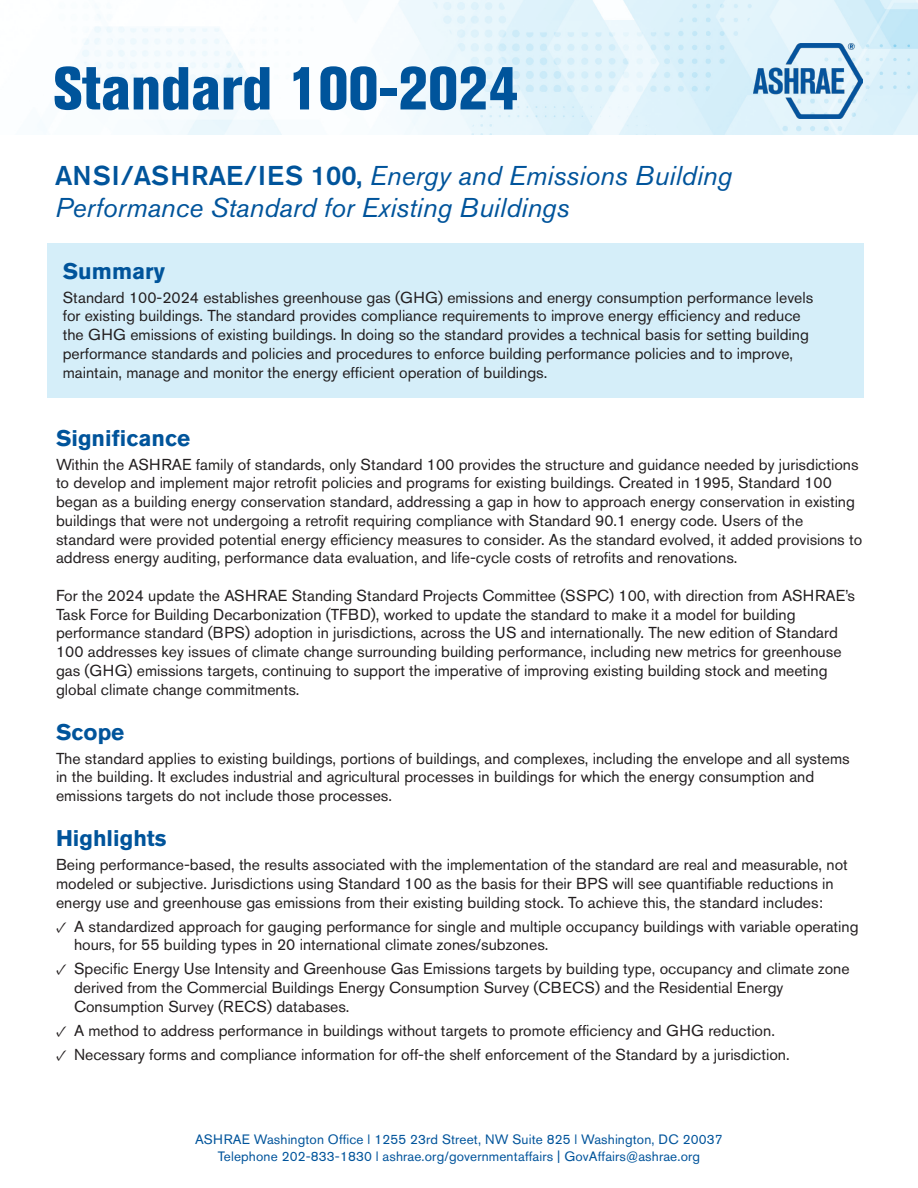
<style>
.page{position:relative;width:918px;height:1188px;background:#fff}
.page>*{position:absolute;margin:0;border:0;box-sizing:border-box;transform-origin:0 0}
.t1{font:800 condensed 60px "Akzidenz Grotesk BE";color:#00549b}
.t2{font:italic 27px/31.5px "Akzidenz Grotesk BE";color:#00549b}
.t3{font:700 22.5px "Akzidenz Grotesk BE";color:#00549b}
.t4{font:15.75px/18.8px "Akzidenz Grotesk BE";color:#231f20}
.t5{font:13.5px "Akzidenz Grotesk BE";letter-spacing:.01em;color:#00549b}
.s1{font-weight:500;font-style:normal}
.s2{font-family:"Minion Pro"}
</style>
<div class="page">
<img style="left:39px;top:0;width:879px;height:134px">
<div style="left:48px;top:243px;width:816px;height:154px;background:#d5eef9"></div>
<img style="left:754px;top:43px;width:108px;height:75px">
<p class="t1" style="left:53px;top:54px;width:466px">Standard 100-2024</p>
<p class="t2" style="left:55px;top:160px;width:679px"><span class="s1">ANSI/ASHRAE/IES 100,</span> Energy and Emissions Building<br>Performance Standard for Existing Buildings</p>
<p class="t3" style="left:63px;top:258px;width:104px">Summary</p>
<p class="t4" style="left:63px;top:288px;width:752px">Standard 100-2024 establishes greenhouse gas (GHG) emissions and energy consumption performance levels for existing buildings. The standard provides compliance requirements to improve energy efficiency and reduce the GHG emissions of existing buildings. In doing so the standard provides a technical basis for setting building performance standards and policies and procedures to enforce building performance policies and to improve, maintain, manage and monitor the energy efficient operation of buildings.</p>
<p class="t3" style="left:56px;top:425px;width:136px">Significance</p>
<p class="t4" style="left:56px;top:455px;width:808px">Within the ASHRAE family of standards, only Standard 100 provides the structure and guidance needed by jurisdictions to develop and implement major retrofit policies and programs for existing buildings. Created in 1995, Standard 100 began as a building energy conservation standard, addressing a gap in how to approach energy conservation in existing buildings that were not undergoing a retrofit requiring compliance with Standard 90.1 energy code. Users of the standard were provided potential energy efficiency measures to consider. As the standard evolved, it added provisions to address energy auditing, performance data evaluation, and life-cycle costs of retrofits and renovations.</p>
<p class="t4" style="left:56px;top:586px;width:801px">For the 2024 update the ASHRAE Standing Standard Projects Committee (SSPC) 100, with direction from ASHRAE’s Task Force for Building Decarbonization (TFBD), worked to update the standard to make it a model for building performance standard (BPS) adoption in jurisdictions, across the US and internationally. The new edition of Standard 100 addresses key issues of climate change surrounding building performance, including new metrics for greenhouse gas (GHG) emissions targets, continuing to support the imperative of improving existing building stock and meeting global climate change commitments.</p>
<p class="t3" style="left:56px;top:719px;width:70px">Scope</p>
<p class="t4" style="left:56px;top:749px;width:795px">The standard applies to existing buildings, portions of buildings, and complexes, including the envelope and all systems in the building. It excludes industrial and agricultural processes in buildings for which the energy consumption and emissions targets do not include those processes.</p>
<p class="t3" style="left:56px;top:825px;width:112px">Highlights</p>
<p class="t4" style="left:56px;top:855px;width:793px">Being performance-based, the results associated with the implementation of the standard are real and measurable, not modeled or subjective. Jurisdictions using Standard 100 as the basis for their BPS will see quantifiable reductions in energy use and greenhouse gas emissions from their existing building stock. To achieve this, the standard includes:</p>
<p class="t4" style="left:74px;top:917px;width:786px;text-indent:-18px"><span class="s2">✓</span> A standardized approach for gauging performance for single and multiple occupancy buildings with variable operating hours, for 55 building types in 20 international climate zones/subzones.</p>
<p class="t4" style="left:74px;top:959px;width:777px;text-indent:-18px"><span class="s2">✓</span> Specific Energy Use Intensity and Greenhouse Gas Emissions targets by building type, occupancy and climate zone derived from the Commercial Buildings Energy Consumption Survey (CBECS) and the Residential Energy<br>Consumption Survey (RECS) databases.</p>
<p class="t4" style="left:56px;top:1021px;width:720px"><span class="s2">✓</span> A method to address performance in buildings without targets to promote efficiency and GHG reduction.</p>
<p class="t4" style="left:56px;top:1045px;width:735px"><span class="s2">✓</span> Necessary forms and compliance information for off-the shelf enforcement of the Standard by a jurisdiction.</p>
<p class="t5" style="left:195px;top:1131px;width:529px">ASHRAE Washington Office l 1255 23rd Street, NW Suite 825 l Washington, DC 20037</p>
<p class="t5" style="left:218px;top:1149px;width:484px">Telephone 202-833-1830 l ashrae.org/governmentaffairs | GovAffairs@ashrae.org</p>
</div>
